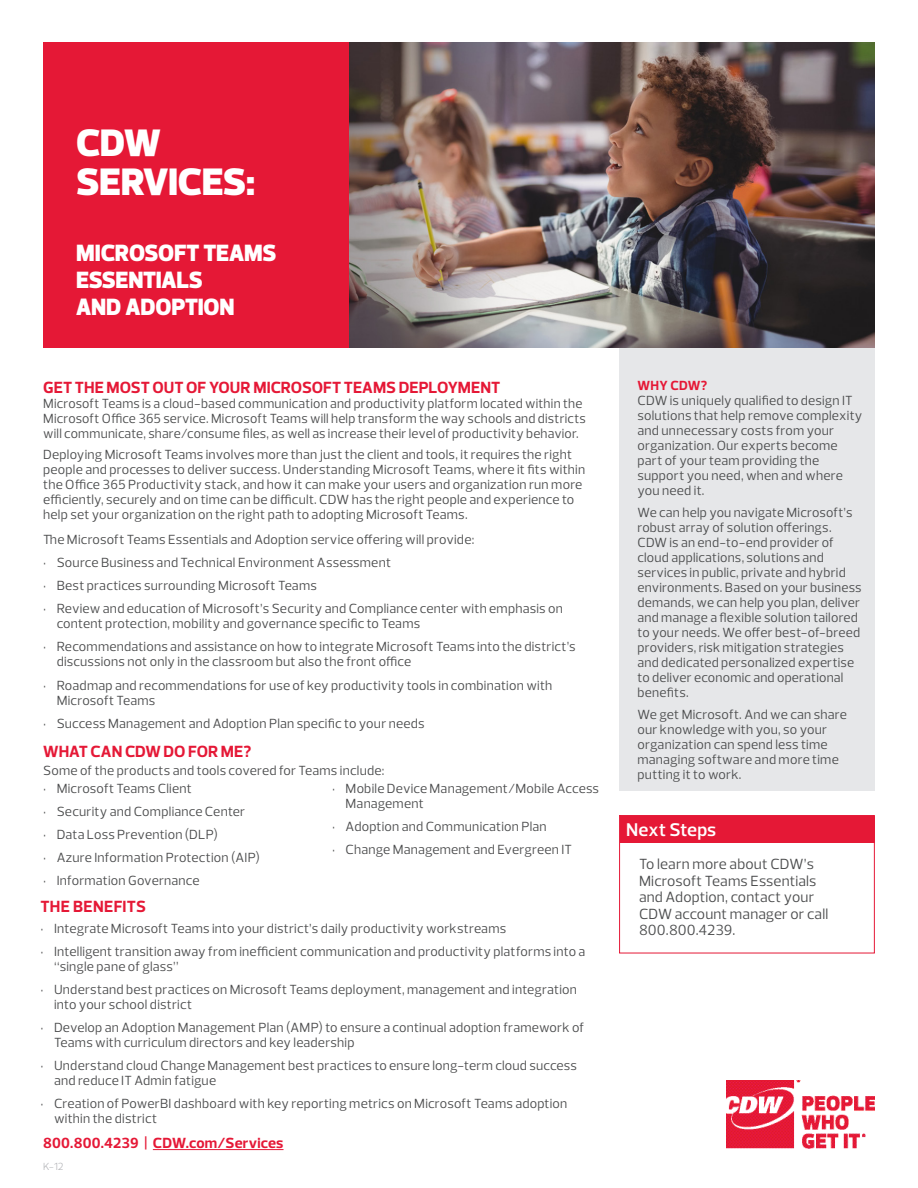
<style>
.page{position:relative;width:918px;height:1188px;background:#fff}
.page>*{position:absolute;margin:0;border:0;box-sizing:border-box;transform-origin:0 0}
._2016_Brand_-_HL{font:900 39px/39px "Prelo";letter-spacing:-.01em;color:#fff}
._2016_Brand_-_HL-2{font:900 24px/27px "Prelo";letter-spacing:-.005em;color:#fff}
.t1{font:600 18.75px "Prelo";letter-spacing:.005em;color:#fff}
.Header_For_Body_Copy{font:700 16.5px "Prelo";color:#e51836}
.Body{font:700 16.5px "Prelo";color:#e51836}
.Body-2{font:15px/16.5px "Prelo";letter-spacing:.01em;color:#4b4c4d}
.t2{font:700 15px "Prelo";letter-spacing:.015em;color:#e51836}
.Body-3{font:13.5px/15px "Prelo";letter-spacing:.015em;color:#4b4c4d}
.Header_For_Body_Copy-2{font:700 13.5px "Prelo";letter-spacing:.02em;color:#e51836}
.t3{font:300 10.5px "Prelo";color:#a8a9ad}
</style>
<div class="page">
<hr style="left:153px;top:1149px;width:131px;height:1px;background:#e51836">
<img style="left:727px;top:1081px;width:148px;height:67px">
<img style="left:349px;top:42px;width:526px;height:306px">
<div style="left:619px;top:348px;width:256px;height:443px;background:#e6e7e9"></div>
<div style="left:620px;top:816px;width:255px;height:26px;background:#e51836"></div>
<div style="left:619px;top:815px;width:256px;height:138px;border:1px solid #e51836"></div>
<div style="left:43px;top:42px;width:306px;height:306px;background:#e51836"></div>
<p class="_2016_Brand_-_HL" style="left:76px;top:124px;width:181px">CDW<br>SERVICES:</p>
<p class="_2016_Brand_-_HL-2" style="left:76px;top:240px;width:202px">MICROSOFT TEAMS<br>ESSENTIALS</p>
<p class="_2016_Brand_-_HL-2" style="left:76px;top:294px;width:160px">AND ADOPTION</p>
<p class="Header_For_Body_Copy" style="left:43px;top:377px;width:459px">GET THE MOST OUT OF YOUR MICROSOFT TEAMS DEPLOYMENT</p>
<p class="Body-3" style="left:43px;top:396px;width:544px">Microsoft Teams is a cloud-based communication and productivity platform located within the<br>Microsoft Office 365 service. Microsoft Teams will help transform the way schools and districts will communicate, share/consume files, as well as increase their level of productivity behavior.</p>
<p class="Body-3" style="left:43px;top:447px;width:544px">Deploying Microsoft Teams involves more than just the client and tools, it requires the right people and processes to deliver success. Understanding Microsoft Teams, where it fits within the Office 365 Productivity stack, and how it can make your users and organization run more efficiently, securely and on time can be difficult. CDW has the right people and experience to help set your organization on the right path to adopting Microsoft Teams.</p>
<p class="Body-3" style="left:43px;top:532px;width:433px">The Microsoft Teams Essentials and Adoption service offering will provide:</p>
<p class="Body-3" style="left:43px;top:555px;width:349px">• Source Business and Technical Environment Assessment</p>
<p class="Body-3" style="left:43px;top:578px;width:275px">• Best practices surrounding Microsoft Teams</p>
<p class="Body-3" style="left:57px;top:601px;width:508px;text-indent:-14px">• Review and education of Microsoft’s Security and Compliance center with emphasis on content protection, mobility and governance specific to Teams</p>
<p class="Body-3" style="left:57px;top:639px;width:521px;text-indent:-14px">• Recommendations and assistance on how to integrate Microsoft Teams into the district’s discussions not only in the classroom but also the front office</p>
<p class="Body-3" style="left:57px;top:678px;width:497px;text-indent:-14px">• Roadmap and recommendations for use of key productivity tools in combination with<br>Microsoft Teams</p>
<p class="Body-3" style="left:43px;top:716px;width:383px">• Success Management and Adoption Plan specific to your needs</p>
<p class="Body" style="left:43px;top:741px;width:210px">WHAT CAN CDW DO FOR ME?</p>
<p class="Body-3" style="left:43px;top:763px;width:343px">Some of the products and tools covered for Teams include:</p>
<p class="Body-3" style="left:43px;top:781px;width:150px">• Microsoft Teams Client</p>
<p class="Body-3" style="left:43px;top:804px;width:204px">• Security and Compliance Center</p>
<p class="Body-3" style="left:43px;top:827px;width:176px">• Data Loss Prevention (DLP)</p>
<p class="Body-3" style="left:43px;top:850px;width:218px">• Azure Information Protection (AIP)</p>
<p class="Body-3" style="left:43px;top:873px;width:158px">• Information Governance</p>
<p class="Body-3" style="left:346px;top:781px;width:255px;text-indent:-14px">• Mobile Device Management/Mobile Access<br>Management</p>
<p class="Body-3" style="left:332px;top:819px;width:216px">• Adoption and Communication Plan</p>
<p class="Body-3" style="left:332px;top:842px;width:241px">• Change Management and Evergreen IT</p>
<p class="Header_For_Body_Copy" style="left:40px;top:896px;width:107px">THE BENEFITS</p>
<p class="Body-3" style="left:40px;top:921px;width:467px">• Integrate Microsoft Teams into your district’s daily productivity workstreams</p>
<p class="Body-3" style="left:54px;top:944px;width:533px;text-indent:-14px">• Intelligent transition away from inefficient communication and productivity platforms into a “single pane of glass”</p>
<p class="Body-3" style="left:54px;top:982px;width:525px;text-indent:-14px">• Understand best practices on Microsoft Teams deployment, management and integration into your school district</p>
<p class="Body-3" style="left:54px;top:1020px;width:532px;text-indent:-14px">• Develop an Adoption Management Plan (AMP) to ensure a continual adoption framework of<br>Teams with curriculum directors and key leadership</p>
<p class="Body-3" style="left:54px;top:1058px;width:525px;text-indent:-14px">• Understand cloud Change Management best practices to ensure long-term cloud success and reduce IT Admin fatigue</p>
<p class="Body-3" style="left:54px;top:1096px;width:515px;text-indent:-14px">• Creation of PowerBI dashboard with key reporting metrics on Microsoft Teams adoption within the district</p>
<p class="t2" style="left:43px;top:1134px;width:242px">800.800.4239 | CDW.com/Services</p>
<p class="t3" style="left:43px;top:1160px;width:22px">K-12</p>
<p class="Header_For_Body_Copy-2" style="left:638px;top:377px;width:71px">WHY CDW?</p>
<p class="Body-3" style="left:638px;top:393px;width:226px">CDW is uniquely qualified to design IT solutions that help remove complexity and unnecessary costs from your organization. Our experts become part of your team providing the support you need, when and where you need it.</p>
<p class="Body-3" style="left:638px;top:505px;width:226px">We can help you navigate Microsoft’s robust array of solution offerings.<br>CDW is an end-to-end provider of cloud applications, solutions and services in public, private and hybrid environments. Based on your business demands, we can help you plan, deliver and manage a flexible solution tailored to your needs. We offer best-of-breed providers, risk mitigation strategies and dedicated personalized expertise to deliver economic and operational benefits.</p>
<p class="Body-3" style="left:638px;top:707px;width:211px">We get Microsoft. And we can share our knowledge with you, so your organization can spend less time managing software and more time putting it to work.</p>
<p class="t1" style="left:626px;top:818px;width:92px">Next Steps</p>
<p class="Body-2" style="left:639px;top:856px;width:191px">To learn more about CDW’s<br>Microsoft Teams Essentials and Adoption, contact your<br>CDW account manager or call<br>800.800.4239.</p>
</div>
